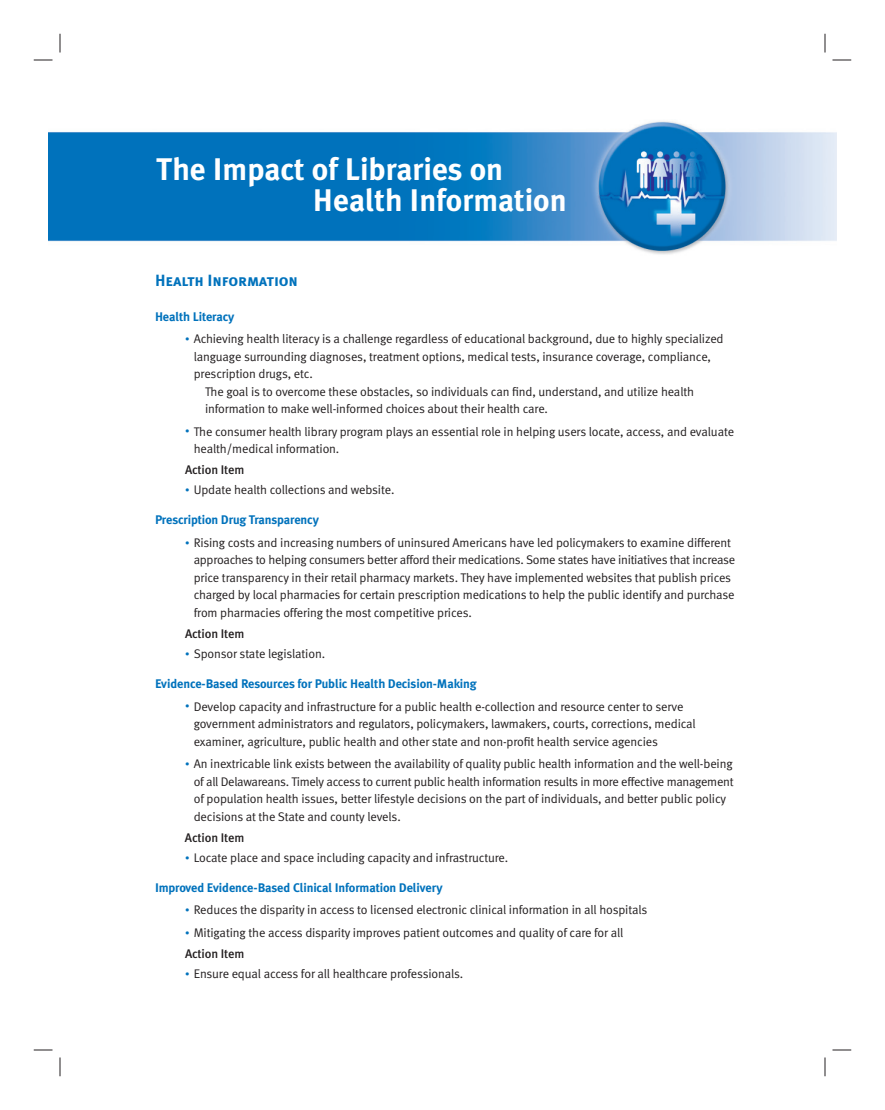
<style>
.page{position:relative;width:885px;height:1110px;background:#fff}
.page>*{position:absolute;margin:0;border:0;box-sizing:border-box;transform-origin:0 0}
.t1{font:700 31.25px/30.6px "Meta Plus";color:#fff}
.t2{font:16.25px "Meta Plus Bold Caps";letter-spacing:-.01em;color:#0072bc}
.t3{font:12.5px/17.5px "Meta Normal";letter-spacing:-.01em;color:#231f20}
.t4{font:700 12.5px "Meta Plus";letter-spacing:-.01em;color:#0072bc}
.t5{font:500 12.5px "Meta";letter-spacing:-.01em;color:#231f20}
.s1{font-size:8.75px;color:#0072bc}
</style>
<div class="page">
<img style="left:49px;top:121px;width:787px;height:134px">
<svg style="left:34px;top:59px;width:18px;height:2px"></svg>
<svg style="left:832px;top:59px;width:19px;height:2px"></svg>
<svg style="left:34px;top:1049px;width:18px;height:2px"></svg>
<svg style="left:832px;top:1049px;width:19px;height:2px"></svg>
<svg style="left:59px;top:34px;width:2px;height:18px"></svg>
<svg style="left:59px;top:1058px;width:2px;height:18px"></svg>
<svg style="left:824px;top:34px;width:2px;height:18px"></svg>
<svg style="left:824px;top:1058px;width:2px;height:18px"></svg>
<h1 class="t1" style="left:313px;top:156px;width:255px;text-indent:-157px">The Impact of Libraries on<br>Health Information</h1>
<h2 class="t2" style="left:155px;top:270px;width:144px">Health Information</h2>
<p class="t4" style="left:155px;top:311px;width:81px">Health Literacy</p>
<p class="t3" style="left:185px;top:331px;width:540px"><span class="s1">•</span> Achieving health literacy is a challenge regardless of educational background, due to highly specialized</p>
<p class="t3" style="left:194px;top:348px;width:519px">language surrounding diagnoses, treatment options, medical tests, insurance coverage, compliance,</p>
<p class="t3" style="left:194px;top:366px;width:121px">prescription drugs, etc.</p>
<p class="t3" style="left:205px;top:383px;width:491px">The goal is to overcome these obstacles, so individuals can find, understand, and utilize health</p>
<p class="t3" style="left:205px;top:401px;width:345px">information to make well-informed choices about their health care.</p>
<p class="t3" style="left:194px;top:423px;width:542px;text-indent:-9px"><span class="s1">•</span> The consumer health library program plays an essential role in helping users locate, access, and evaluate health/medical information.</p>
<p class="t5" style="left:185px;top:465px;width:61px">Action Item</p>
<p class="t3" style="left:185px;top:482px;width:211px"><span class="s1">•</span> Update health collections and website.</p>
<p class="t4" style="left:155px;top:515px;width:165px">Prescription Drug Transparency</p>
<p class="t3" style="left:194px;top:535px;width:543px;text-indent:-9px"><span class="s1">•</span> Rising costs and increasing numbers of uninsured Americans have led policymakers to examine different approaches to helping consumers better afford their medications. Some states have initiatives that increase price transparency in their retail pharmacy markets. They have implemented websites that publish prices charged by local pharmacies for certain prescription medications to help the public identify and purchase from pharmacies offering the most competitive prices.</p>
<p class="t5" style="left:185px;top:629px;width:61px">Action Item</p>
<p class="t3" style="left:185px;top:646px;width:142px"><span class="s1">•</span> Sponsor state legislation.</p>
<p class="t4" style="left:155px;top:679px;width:323px">Evidence-Based Resources for Public Health Decision-Making</p>
<p class="t3" style="left:194px;top:698px;width:504px;text-indent:-9px"><span class="s1">•</span> Develop capacity and infrastructure for a public health e-collection and resource center to serve government administrators and regulators, policymakers, lawmakers, courts, corrections, medical examiner, agriculture, public health and other state and non-profit health service agencies</p>
<p class="t3" style="left:194px;top:756px;width:541px;text-indent:-9px"><span class="s1">•</span> An inextricable link exists between the availability of quality public health information and the well-being of all Delawareans. Timely access to current public health information results in more effective management of population health issues, better lifestyle decisions on the part of individuals, and better public policy decisions at the State and county levels.</p>
<p class="t5" style="left:185px;top:833px;width:61px">Action Item</p>
<p class="t3" style="left:185px;top:850px;width:325px"><span class="s1">•</span> Locate place and space including capacity and infrastructure.</p>
<p class="t4" style="left:155px;top:883px;width:289px">Improved Evidence-Based Clinical Information Delivery</p>
<p class="t3" style="left:185px;top:902px;width:464px"><span class="s1">•</span> Reduces the disparity in access to licensed electronic clinical information in all hospitals</p>
<p class="t3" style="left:185px;top:925px;width:440px"><span class="s1">•</span> Mitigating the access disparity improves patient outcomes and quality of care for all</p>
<p class="t5" style="left:185px;top:949px;width:61px">Action Item</p>
<p class="t3" style="left:185px;top:966px;width:280px"><span class="s1">•</span> Ensure equal access for all healthcare professionals.</p>
</div>
